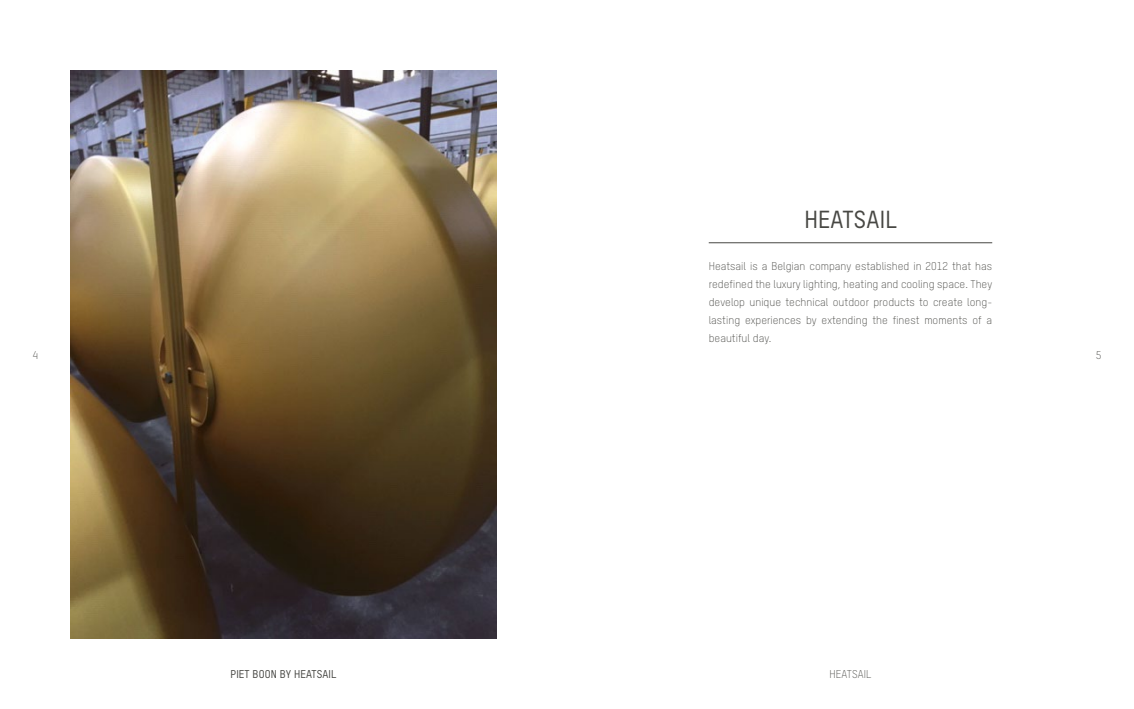
<style>
.page{position:relative;width:1134px;height:709px;background:#fff}
.page>*{position:absolute;margin:0;border:0;box-sizing:border-box;transform-origin:0 0}
.t1{font:24px "T Star Medium";letter-spacing:.01em;color:#474743}
.t2{font:11px/18px "T Star Light";color:#474743;text-align:justify}
.t3{font:11px "T Star Medium";letter-spacing:.01em;color:#474743}
</style>
<div class="page">
<img style="left:71px;top:71px;width:425px;height:567px">
<hr style="left:709px;top:242px;width:283px;height:1px;background:#474743">
<h1 class="t1" style="left:804px;top:205px;width:94px">HEATSAIL</h1>
<p class="t2" style="left:709px;top:257px;width:285px">Heatsail is a Belgian company established in 2012 that has redefined the luxury lighting, heating and cooling space. They develop unique technical outdoor products to create long&shy;lasting experiences by extending the finest moments of a beautiful day.</p>
<p class="t2" style="left:33px;top:346px;width:7px">4</p>
<p class="t2" style="left:1096px;top:346px;width:7px">5</p>
<p class="t3" style="left:231px;top:667px;width:107px">PIET BOON BY HEATSAIL</p>
<p class="t2" style="left:829px;top:664px;width:43px">HEATSAIL</p>
</div>
